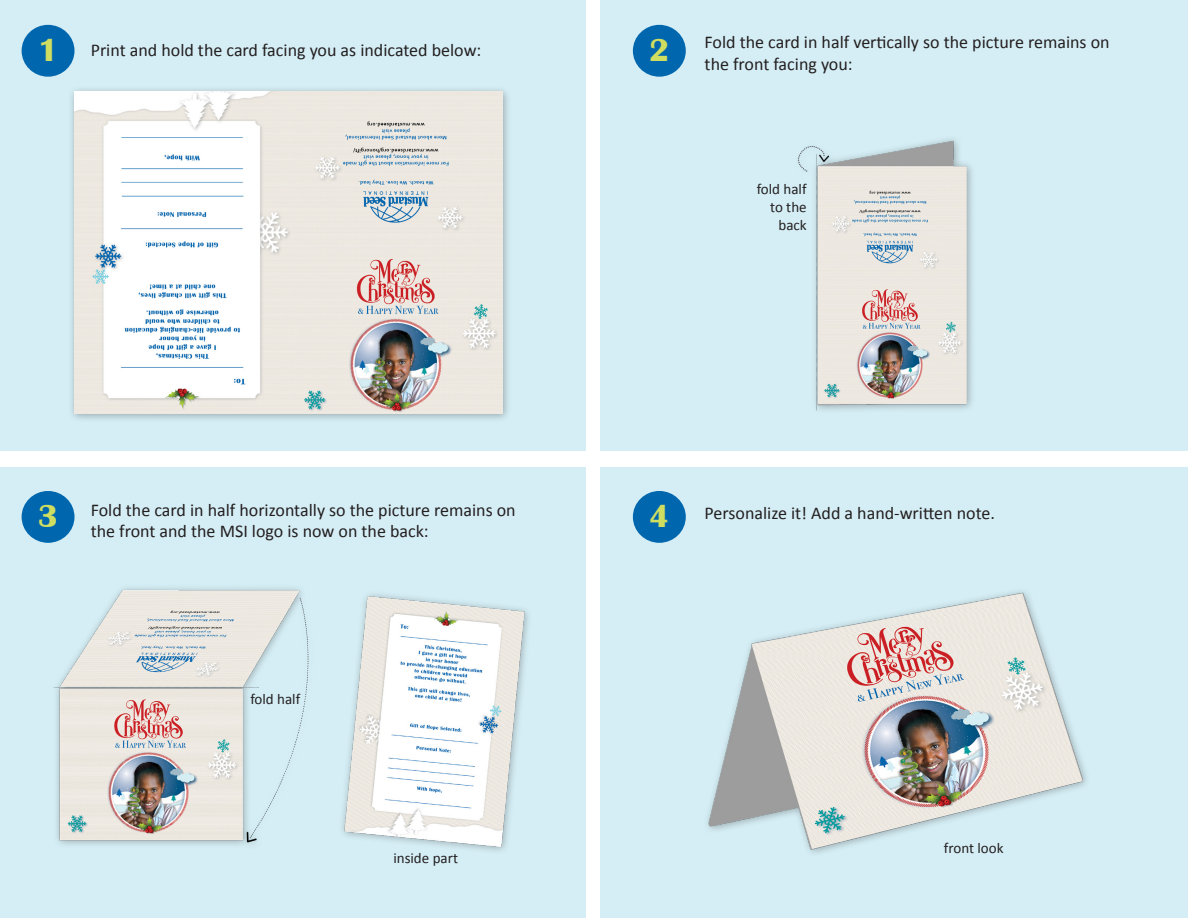
<style>
.page{position:relative;width:1188px;height:918px;background:#fff}
.page>*{position:absolute;margin:0;border:0;box-sizing:border-box;transform-origin:0 0}
.t1{font:700 33px "Britannic";color:#cfde60}
.t2{font:18px/21.6px "Calibri";color:#231f20}
.t3{font:15px "Calibri";color:#231f20}
</style>
<div class="page">
<div style="left:0;top:0;width:585px;height:450px;background:#d5eef5"></div>
<div style="left:68px;top:85px;width:443px;height:338px;background:#231f20;opacity:.35"></div>
<img style="left:75px;top:92px;width:427px;height:322px">
<div style="left:600px;top:0;width:588px;height:450px;background:#d5eef5"></div>
<img style="left:798px;top:139px;width:175px;height:272px">
<div style="left:0;top:468px;width:585px;height:450px;background:#d5eef5"></div>
<img style="left:53px;top:587px;width:476px;height:264px">
<div style="left:600px;top:468px;width:588px;height:450px;background:#d5eef5"></div>
<img style="left:707px;top:591px;width:380px;height:262px">
<div style="left:22px;top:25px;width:53px;height:52px;background:#0067af;border-radius:50%"></div>
<div style="left:633px;top:25px;width:53px;height:52px;background:#0067af;border-radius:50%"></div>
<div style="left:22px;top:491px;width:53px;height:52px;background:#0067af;border-radius:50%"></div>
<div style="left:633px;top:491px;width:53px;height:52px;background:#0067af;border-radius:50%"></div>
<p class="t2" style="left:91px;top:38px;width:392px">Print and hold the card facing you as indicated below:</p>
<p class="t2" style="left:705px;top:31px;width:407px">Fold the card in half vertically so the picture remains on the front facing you:</p>
<p class="t1" style="left:38px;top:31px;width:22px">1</p>
<p class="t1" style="left:649px;top:31px;width:22px">2</p>
<p class="t3" style="left:757px;top:178px;width:51px">fold half</p>
<p class="t3" style="left:770px;top:196px;width:38px">to the</p>
<p class="t3" style="left:778px;top:214px;width:30px">back</p>
<p class="t2" style="left:91px;top:498px;width:426px">Fold the card in half horizontally so the picture remains on the front and the MSI logo is now on the back:</p>
<p class="t2" style="left:705px;top:502px;width:292px">Personalize it! Add a hand-written note.</p>
<p class="t1" style="left:38px;top:497px;width:22px">3</p>
<p class="t1" style="left:649px;top:497px;width:22px">4</p>
<p class="t3" style="left:250px;top:689px;width:51px">fold half</p>
<p class="t3" style="left:393px;top:848px;width:66px">inside part</p>
<p class="t3" style="left:944px;top:838px;width:61px">front look</p>
</div>
